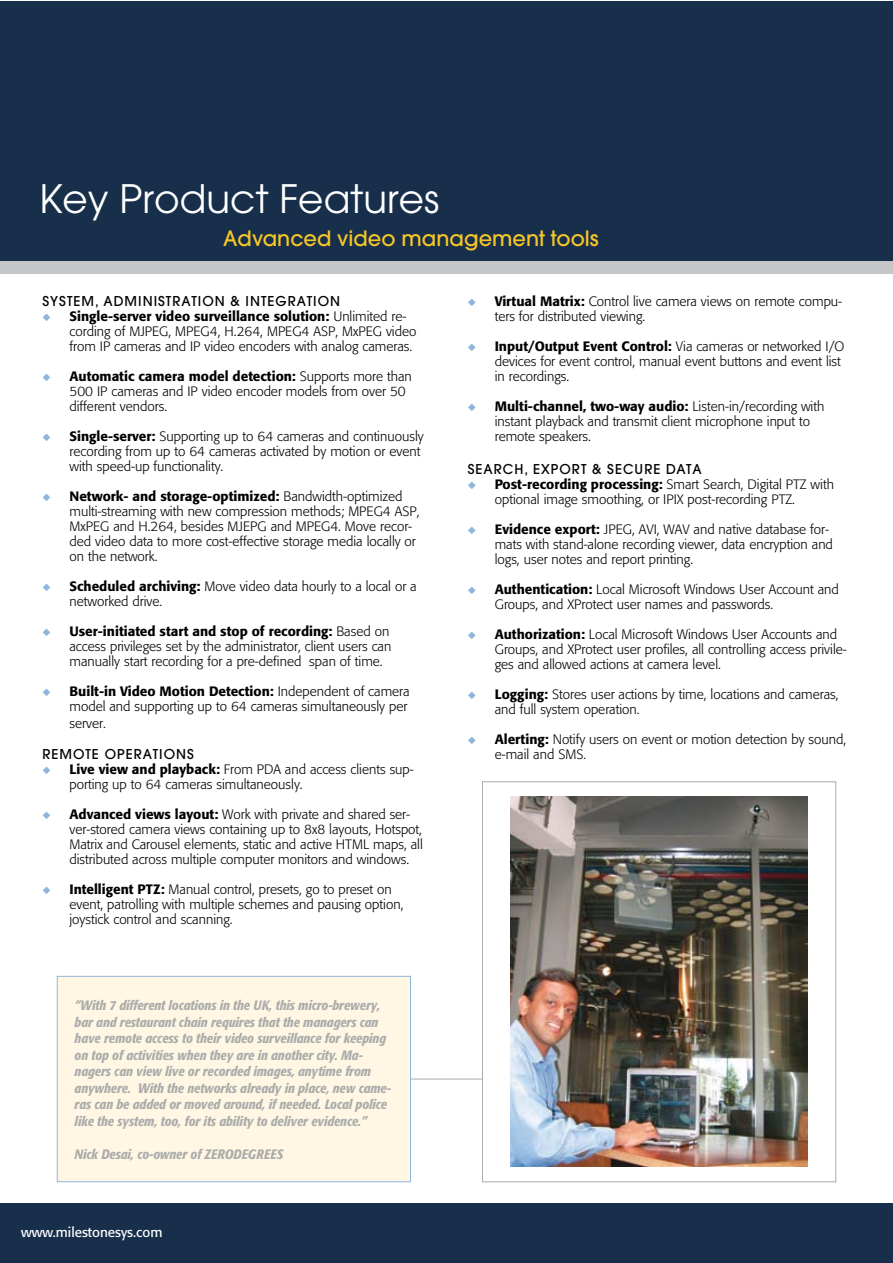
<style>
.page{position:relative;width:893px;height:1263px;background:#fff}
.page>*{position:absolute;margin:0;border:0;box-sizing:border-box;transform-origin:0 0}
.t1{font:39px "Avant Garde";color:#fff}
.t2{font:500 21px "Avant Garde";color:#f7c627}
.t3{font:300 13.5px/15px "Formata";color:#000}
.t4{font:italic 500 condensed 13.5px/16.5px "Formata";color:#abacab}
.t5{font:500 13.5px "Avant Garde";letter-spacing:.075em;color:#000}
.t6{font:13.5px "Formata";color:#fff}
.s1{font-weight:500}
</style>
<div class="page">
<div style="left:0;top:1px;width:892px;height:261px;background:#182f4c"></div>
<div style="left:0;top:1203px;width:892px;height:60px;background:#182f4c"></div>
<div style="left:0;top:261px;width:892px;height:13px;background:#c5c6c8"></div>
<hr style="left:348px;top:1079px;width:182px;height:1px;background:#abacab">
<div style="left:57px;top:976px;width:353px;height:206px;background:#fff7e4"></div>
<div style="left:57px;top:976px;width:354px;height:206px;border:1px solid #8eb6db"></div>
<div style="left:482px;top:782px;width:354px;height:400px;background:#fff"></div>
<img style="left:511px;top:797px;width:296px;height:369px">
<div style="left:482px;top:781px;width:354px;height:401px;border:1px solid #abacab"></div>
<h1 class="t1" style="left:39px;top:176px;width:401px">Key Product Features</h1>
<h2 class="t2" style="left:223px;top:225px;width:377px">Advanced video management tools</h2>
<p class="t5" style="left:43px;top:293px;width:299px">SYSTEM, ADMINISTRATION &amp; INTEGRATION</p>
<p class="t3" style="left:70px;top:309px;width:348px"><span class="s1">Single-server video surveillance solution:</span> Unlimited re&shy;cording of MJPEG, MPEG4, H.264, MPEG4 ASP, MxPEG video from IP cameras and IP video encoders with analog cameras.</p>
<p class="t3" style="left:70px;top:369px;width:344px"><span class="s1">Automatic camera model detection:</span> Supports more than<br>500 IP cameras and IP video encoder models from over 50 different vendors.</p>
<p class="t3" style="left:70px;top:429px;width:356px"><span class="s1">Single-server:</span> Supporting up to 64 cameras and continuously recording from up to 64 cameras activated by motion or event with speed-up functionality.</p>
<p class="t3" style="left:70px;top:489px;width:351px"><span class="s1">Network- and storage-optimized:</span> Bandwidth-optimized multi-streaming with new compression methods; MPEG4 ASP, MxPEG and H.264, besides MJEPG and MPEG4. Move recor&shy;ded video data to more cost-effective storage media locally or on the network.</p>
<p class="t3" style="left:70px;top:579px;width:349px"><span class="s1">Scheduled archiving:</span> Move video data hourly to a local or a networked drive.</p>
<p class="t3" style="left:70px;top:624px;width:323px"><span class="s1">User-initiated start and stop of recording:</span> Based on access privileges set by the administrator, client users can manually start recording for a pre-defined span of time.</p>
<p class="t3" style="left:70px;top:684px;width:342px"><span class="s1">Built-in Video Motion Detection:</span> Independent of camera model and supporting up to 64 cameras simultaneously per</p>
<p class="t3" style="left:70px;top:716px;width:38px">server.</p>
<p class="t5" style="left:43px;top:745px;width:153px">REMOTE OPERATIONS</p>
<p class="t3" style="left:70px;top:761px;width:346px"><span class="s1">Live view and playback:</span> From PDA and access clients sup&shy;porting up to 64 cameras simultaneously.</p>
<p class="t3" style="left:70px;top:806px;width:355px"><span class="s1">Advanced views layout:</span> Work with private and shared ser&shy;ver-stored camera views containing up to 8x8 layouts, Hotspot, Matrix and Carousel elements, static and active HTML maps, all distributed across multiple computer monitors and windows.</p>
<p class="t3" style="left:70px;top:881px;width:335px"><span class="s1">Intelligent PTZ:</span> Manual control, presets, go to preset on event, patrolling with multiple schemes and pausing option, joystick control and scanning.</p>
<p class="t4" style="left:75px;top:997px;width:318px">“With 7 different locations in the UK, this micro-brewery, bar and restaurant chain requires that the managers can have remote access to their video surveillance for keeping on top of activities when they are in another city. Ma&shy;nagers can view live or recorded images, anytime from anywhere. With the networks already in place, new came&shy;ras can be added or moved around, if needed. Local police like the system, too, for its ability to deliver evidence.”</p>
<p class="t4" style="left:75px;top:1145px;width:210px">Nick Desai, co-owner of ZERODEGREES</p>
<p class="t6" style="left:21px;top:1223px;width:143px">www.milestonesys.com</p>
<p class="t3" style="left:495px;top:294px;width:349px"><span class="s1">Virtual Matrix:</span> Control live camera views on remote compu&shy;ters for distributed viewing.</p>
<p class="t3" style="left:495px;top:339px;width:351px"><span class="s1">Input/Output Event Control:</span> Via cameras or networked I/O devices for event control, manual event buttons and event list in recordings.</p>
<p class="t3" style="left:495px;top:399px;width:331px"><span class="s1">Multi-channel, two-way audio:</span> Listen-in/recording with instant playback and transmit client microphone input to remote speakers.</p>
<p class="t5" style="left:468px;top:461px;width:235px">SEARCH, EXPORT &amp; SECURE DATA</p>
<p class="t3" style="left:495px;top:477px;width:341px"><span class="s1">Post-recording processing:</span> Smart Search, Digital PTZ with optional image smoothing, or IPIX post-recording PTZ.</p>
<p class="t3" style="left:495px;top:522px;width:340px"><span class="s1">Evidence export:</span> JPEG, AVI, WAV and native database for&shy;mats with stand-alone recording viewer, data encryption and logs, user notes and report printing.</p>
<p class="t3" style="left:495px;top:582px;width:346px"><span class="s1">Authentication:</span> Local Microsoft Windows User Account and<br>Groups, and XProtect user names and passwords.</p>
<p class="t3" style="left:495px;top:627px;width:353px"><span class="s1">Authorization:</span> Local Microsoft Windows User Accounts and<br>Groups, and XProtect user profiles, all controlling access privile&shy;ges and allowed actions at camera level.</p>
<p class="t3" style="left:495px;top:687px;width:345px"><span class="s1">Logging:</span> Stores user actions by time, locations and cameras, and full system operation.</p>
<p class="t3" style="left:495px;top:732px;width:353px"><span class="s1">Alerting:</span> Notify users on event or motion detection by sound, e-mail and SMS.</p>
</div>
